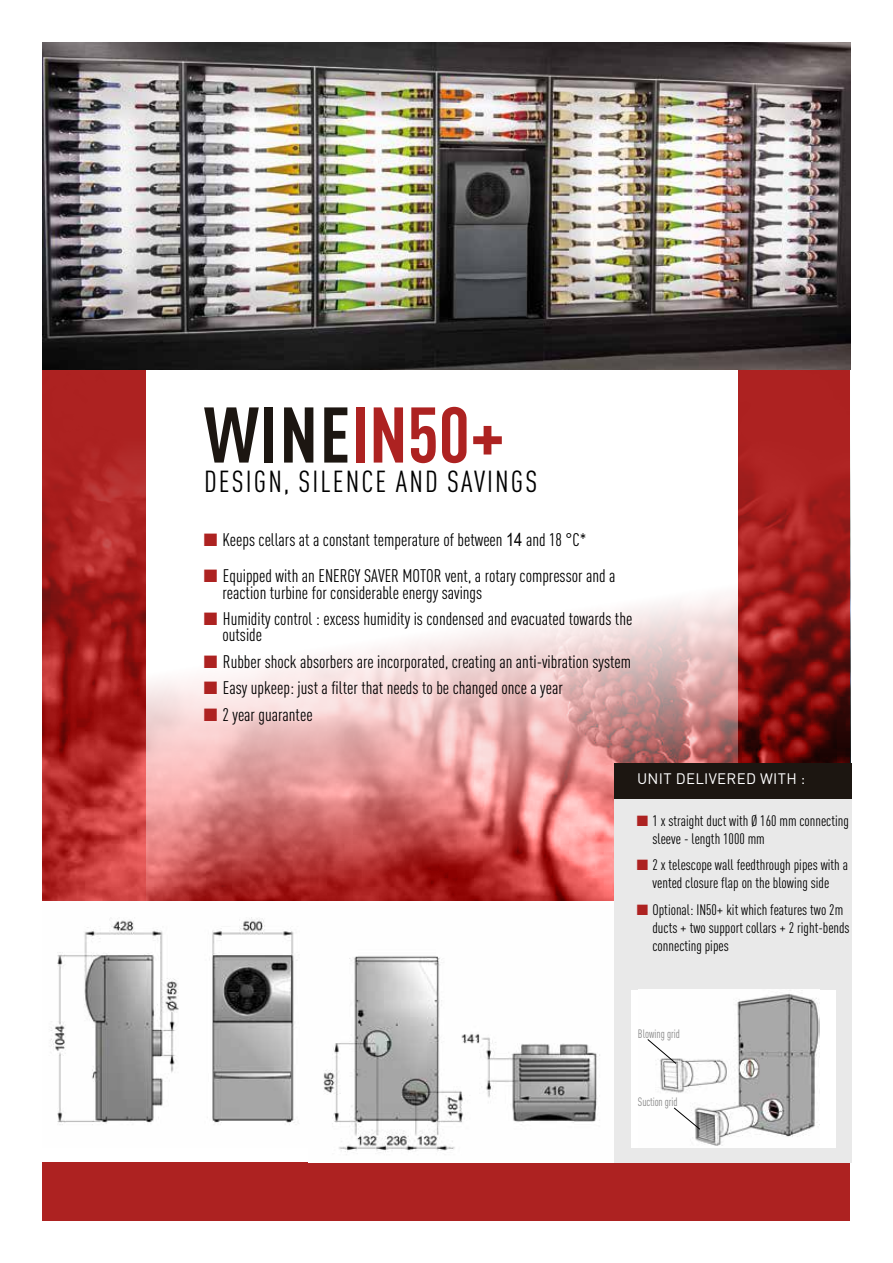
<style>
.page{position:relative;width:893px;height:1263px;background:#fff}
.page>*{position:absolute;margin:0;border:0;box-sizing:border-box;transform-origin:0 0}
.t1{font:700 condensed 77.4px "DIN Pro";letter-spacing:.01em;color:#ad2221}
.t2{font:condensed 30px "DIN Pro";letter-spacing:.07em;color:#000}
.t3{font:condensed 18px/16.2px "DIN Pro";color:#000}
.t4{font:condensed 15px/18px "DIN Pro";color:#000}
.t5{font:15px "DIN Pro";letter-spacing:.02em;color:#fff}
.t6{font:condensed 12px "DIN Pro";letter-spacing:-.005em;color:#878787;scale:.94 1}
.s1{color:#1c1611}
.s2{color:#ad2221}
.s3{font-family:"Arial Narrow";font-stretch:normal}
</style>
<div class="page">
<div style="left:43px;top:370px;width:807px;height:850px;background:#ad2221"></div>
<img style="left:43px;top:43px;width:807px;height:858px">
<div style="left:43px;top:901px;width:272px;height:261px;background:#fff"></div>
<img style="left:50px;top:920px;width:248px;height:205px">
<img style="left:315px;top:951px;width:299px;height:211px">
<svg style="left:146px;top:370px;width:591px;height:581px;background:#efd1d1"></svg>
<div style="left:614px;top:764px;width:237px;height:35px;background:#1c1611"></div>
<div style="left:614px;top:799px;width:237px;height:364px;background:#e9e9e9"></div>
<div style="left:632px;top:990px;width:204px;height:157px;background:#fff"></div>
<img style="left:656px;top:993px;width:164px;height:153px">
<svg style="left:673px;top:1107px;width:28px;height:23px"></svg>
<svg style="left:647px;top:1038px;width:30px;height:26px"></svg>
<h1 class="t1" style="left:204px;top:377px;width:303px"><span class="s1">WINE</span>IN50+</h1>
<h2 class="t2" style="left:204px;top:460px;width:335px">DESIGN, SILENCE AND SAVINGS</h2>
<p class="t3" style="left:204px;top:531px;width:384px"><span class="s2">■</span> Keeps cellars at a constant temperature of between <span class="s3">14</span> and 18 °C*</p>
<p class="t3" style="left:222px;top:567px;width:394px;text-indent:-19px"><span class="s2">■</span> Equipped with an ENERGY SAVER MOTOR vent, a rotary compressor and a reaction turbine for considerable energy savings</p>
<p class="t3" style="left:222px;top:609px;width:411px;text-indent:-19px"><span class="s2">■</span> Humidity control : excess humidity is condensed and evacuated towards the outside</p>
<p class="t3" style="left:204px;top:652px;width:429px"><span class="s2">■</span> Rubber shock absorbers are incorporated, creating an anti-vibration system</p>
<p class="t3" style="left:204px;top:678px;width:361px"><span class="s2">■</span> Easy upkeep: just a filter that needs to be changed once a year</p>
<p class="t3" style="left:204px;top:705px;width:110px"><span class="s2">■</span> 2 year guarantee</p>
<p class="t5" style="left:637px;top:767px;width:170px">UNIT DELIVERED WITH :</p>
<p class="t4" style="left:652px;top:810px;width:198px;text-indent:-16px"><span class="s2">■</span> 1 x straight duct with Ø 160 mm connecting sleeve - length 1000 mm</p>
<p class="t4" style="left:637px;top:855px;width:213px;text-align:center"><span class="s2">■</span> 2 x telescope wall feedthrough pipes with a vented closure flap on the blowing side</p>
<p class="t4" style="left:652px;top:899px;width:199px;text-indent:-16px"><span class="s2">■</span> Optional: IN50+ kit which features two 2m ducts + two support collars + 2 right-bends connecting pipes</p>
<p class="t6" style="left:638px;top:1025px;width:46px">Blowing grid</p>
<p class="t6" style="left:638px;top:1093px;width:44px">Suction grid</p>
</div>
